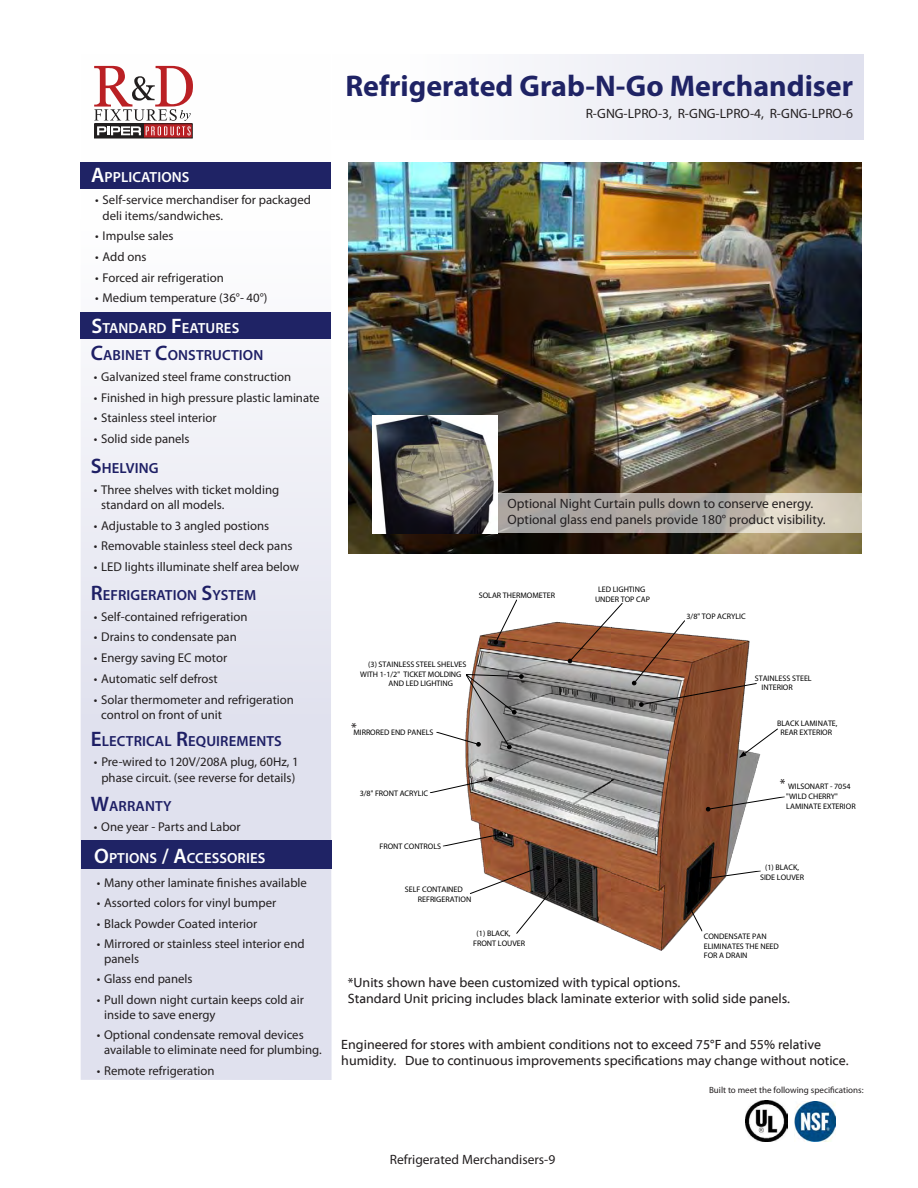
<style>
.page{position:relative;width:918px;height:1188px;background:#fff}
.page>*{position:absolute;margin:0;border:0;box-sizing:border-box;transform-origin:0 0}
.Product_Name{font:700 30px "Myriad Pro";color:#1f2365}
.Specifications_Featu{font:600 14.7px "Myriad Pro";letter-spacing:.005em;color:#1e1f65}
.Features_White{font:600 14.7px "Myriad Pro";letter-spacing:.005em;color:#fff}
.t1{font:13.5px/16.2px "Myriad Web Pro";color:#231f20}
.captions{font:13.5px/16.2px "Myriad Pro";color:#231f20}
.Bullets{font:12.75px/15.3px "Myriad Pro";color:#231f20}
.captions-2{font:9px "Myriad Pro";color:#231f20}
.t2{font:8.1px/9.6px "Myriad Pro";color:#000}
.s1{font-size:21px}
</style>
<div class="page">
<svg style="left:81px;top:65px;width:251px;height:1015px;fill:#e7e8f2"></svg>
<div style="left:332px;top:55px;width:531px;height:85px;background:linear-gradient(to right,#fff,#e0e1ee)"></div>
<img style="left:794px;top:1101px;width:41px;height:41px">
<img style="left:746px;top:1101px;width:41px;height:41px">
<svg style="left:144px;top:135px;width:47px;height:1px"></svg>
<svg style="left:95px;top:135px;width:49px;height:3px"></svg>
<svg style="left:94px;top:66px;width:99px;height:69px"></svg>
<img style="left:348px;top:162px;width:514px;height:392px">
<svg style="left:497px;top:493px;width:365px;height:40px;background:#bab4ac"></svg>
<svg style="left:430px;top:599px;width:355px;height:352px"></svg>
<div style="left:80px;top:313px;width:251px;height:26px;background:#1f2365"></div>
<div style="left:81px;top:840px;width:250px;height:29px;background:#1f2365"></div>
<div style="left:80px;top:162px;width:251px;height:26px;background:#1f2365"></div>
<img style="left:372px;top:416px;width:125px;height:117px">
<p class="Features_White" style="left:91px;top:167px;width:99px"><span class="s1">A</span>PPLICATIONS</p>
<p class="Bullets" style="left:103px;top:192px;width:210px;text-indent:-8px">• Self-service merchandiser for packaged deli items/sandwiches.</p>
<p class="Bullets" style="left:95px;top:228px;width:80px">• Impulse sales</p>
<p class="Bullets" style="left:95px;top:249px;width:53px">• Add ons</p>
<p class="Bullets" style="left:95px;top:270px;width:130px">• Forced air refrigeration</p>
<p class="Bullets" style="left:95px;top:290px;width:174px">• Medium temperature (36°- 40°)</p>
<p class="Features_White" style="left:91px;top:319px;width:148px"><span class="s1">S</span>TANDARD <span class="s1">F</span> EATURES</p>
<p class="Specifications_Featu" style="left:91px;top:346px;width:174px"><span class="s1">C</span>ABINET <span class="s1">C</span>ONSTRUCTION</p>
<p class="Bullets" style="left:94px;top:369px;width:199px">• Galvanized steel frame construction</p>
<p class="Bullets" style="left:94px;top:390px;width:227px">• Finished in high pressure plastic laminate</p>
<p class="Bullets" style="left:94px;top:410px;width:124px">• Stainless steel interior</p>
<p class="Bullets" style="left:94px;top:431px;width:97px">• Solid side panels</p>
<p class="Specifications_Featu" style="left:91px;top:459px;width:69px"><span class="s1">S</span>HELVING</p>
<p class="Bullets" style="left:101px;top:482px;width:180px;text-indent:-8px">• Three shelves with ticket molding standard on all models.</p>
<p class="Bullets" style="left:94px;top:518px;width:177px">• Adjustable to 3 angled postions</p>
<p class="Bullets" style="left:94px;top:538px;width:200px">• Removable stainless steel deck pans</p>
<p class="Bullets" style="left:94px;top:559px;width:207px">• LED lights illuminate shelf area below</p>
<p class="Specifications_Featu" style="left:91px;top:586px;width:167px"><span class="s1">R</span>EFRIGERATION <span class="s1">S</span>YSTEM</p>
<p class="Bullets" style="left:94px;top:609px;width:155px">• Self-contained refrigeration</p>
<p class="Bullets" style="left:94px;top:629px;width:145px">• Drains to condensate pan</p>
<p class="Bullets" style="left:94px;top:650px;width:135px">• Energy saving EC motor</p>
<p class="Bullets" style="left:94px;top:671px;width:126px">• Automatic self defrost</p>
<p class="Bullets" style="left:101px;top:691px;width:194px;text-indent:-8px">• Solar thermometer and refrigeration control on front of unit</p>
<p class="Specifications_Featu" style="left:91px;top:731px;width:191px"><span class="s1">E</span>LECTRICAL <span class="s1">R</span>EQUIREMENTS</p>
<p class="Bullets" style="left:94px;top:754px;width:206px;text-align:center">• Pre-wired to 120V/208A plug, 60Hz, 1 phase circuit. (see reverse for details)</p>
<p class="Specifications_Featu" style="left:91px;top:796px;width:82px"><span class="s1">W</span>ARRANTY</p>
<p class="Bullets" style="left:94px;top:819px;width:149px">• One year - Parts and Labor</p>
<p class="Features_White" style="left:94px;top:848px;width:172px"><span class="s1">O</span>PTIONS <span class="s1">/ A</span>CCESSORIES</p>
<p class="Bullets" style="left:97px;top:875px;width:212px">• Many other laminate finishes available</p>
<p class="Bullets" style="left:97px;top:895px;width:181px">• Assorted colors for vinyl bumper</p>
<p class="Bullets" style="left:97px;top:915px;width:162px">• Black Powder Coated interior</p>
<p class="Bullets" style="left:104px;top:936px;width:202px;text-indent:-8px">• Mirrored or stainless steel interior end panels</p>
<p class="Bullets" style="left:97px;top:971px;width:97px">• Glass end panels</p>
<p class="Bullets" style="left:104px;top:992px;width:201px;text-indent:-8px">• Pull down night curtain keeps cold air inside to save energy</p>
<p class="Bullets" style="left:104px;top:1027px;width:219px;text-indent:-8px">• Optional condensate removal devices available to eliminate need for plumbing.</p>
<p class="Bullets" style="left:97px;top:1062px;width:120px">• Remote refrigeration</p>
<p class="Product_Name" style="left:345px;top:67px;width:509px">Refrigerated Grab-N-Go Merchandiser</p>
<p class="captions" style="left:586px;top:105px;width:269px">R-GNG-LPRO-3, R-GNG-LPRO-4, R-GNG-LPRO-6</p>
<p class="captions" style="left:508px;top:495px;width:320px">Optional Night Curtain pulls down to conserve energy.<br>Optional glass end panels provide 180° product visibility.</p>
<p class="t2" style="left:479px;top:590px;width:78px">SOLAR THERMOMETER</p>
<p class="t2" style="left:595px;top:584px;width:56px;text-align:center">LED LIGHTING<br>UNDER TOP CAP</p>
<p class="t2" style="left:368px;top:660px;width:100px">(3) STAINLESS STEEL SHELVES</p>
<p class="t2" style="left:360px;top:669px;width:103px">WITH 1-1/2" TICKET MOLDING</p>
<p class="t2" style="left:389px;top:679px;width:66px">AND LED LIGHTING</p>
<p class="t1" style="left:351px;top:719px;width:7px">*</p>
<p class="t2" style="left:353px;top:727px;width:82px">MIRRORED END PANELS</p>
<p class="t2" style="left:360px;top:788px;width:70px">3/8" FRONT ACRYLIC</p>
<p class="t2" style="left:380px;top:841px;width:63px">FRONT CONTROLS</p>
<p class="t2" style="left:418px;top:884px;width:55px;text-indent:-13px">SELF CONTAINED<br>REFRIGERATION</p>
<p class="t2" style="left:473px;top:929px;width:53px;text-indent:3px">(1) BLACK,<br>FRONT LOUVER</p>
<p class="t2" style="left:687px;top:611px;width:61px">3/8" TOP ACRYLIC</p>
<p class="t2" style="left:762px;top:673px;width:52px;text-indent:-7px">STAINLESS STEEL<br>INTERIOR</p>
<p class="t2" style="left:777px;top:718px;width:62px;text-align:center">BLACK LAMINATE,<br>REAR EXTERIOR</p>
<p class="t1" style="left:780px;top:776px;width:7px">*</p>
<p class="t2" style="left:786px;top:782px;width:71px">WILSONART - 7054 "WILD CHERRY"<br>LAMINATE EXTERIOR</p>
<p class="t2" style="left:760px;top:863px;width:46px;text-align:center">(1) BLACK,<br>SIDE LOUVER</p>
<p class="t2" style="left:704px;top:931px;width:77px">CONDENSATE PAN<br>ELIMINATES THE NEED<br>FOR A DRAIN</p>
<p class="t1" style="left:348px;top:974px;width:444px">*Units shown have been customized with typical options.<br>Standard Unit pricing includes black laminate exterior with solid side panels.</p>
<p class="t1" style="left:341px;top:1037px;width:509px">Engineered for stores with ambient conditions not to exceed 75°F and 55% relative humidity. Due to continuous improvements specifications may change without notice.</p>
<p class="captions-2" style="left:709px;top:1085px;width:156px">Built to meet the following specifications:</p>
<p class="captions" style="left:390px;top:1151px;width:167px">Refrigerated Merchandisers-9</p>
</div>
